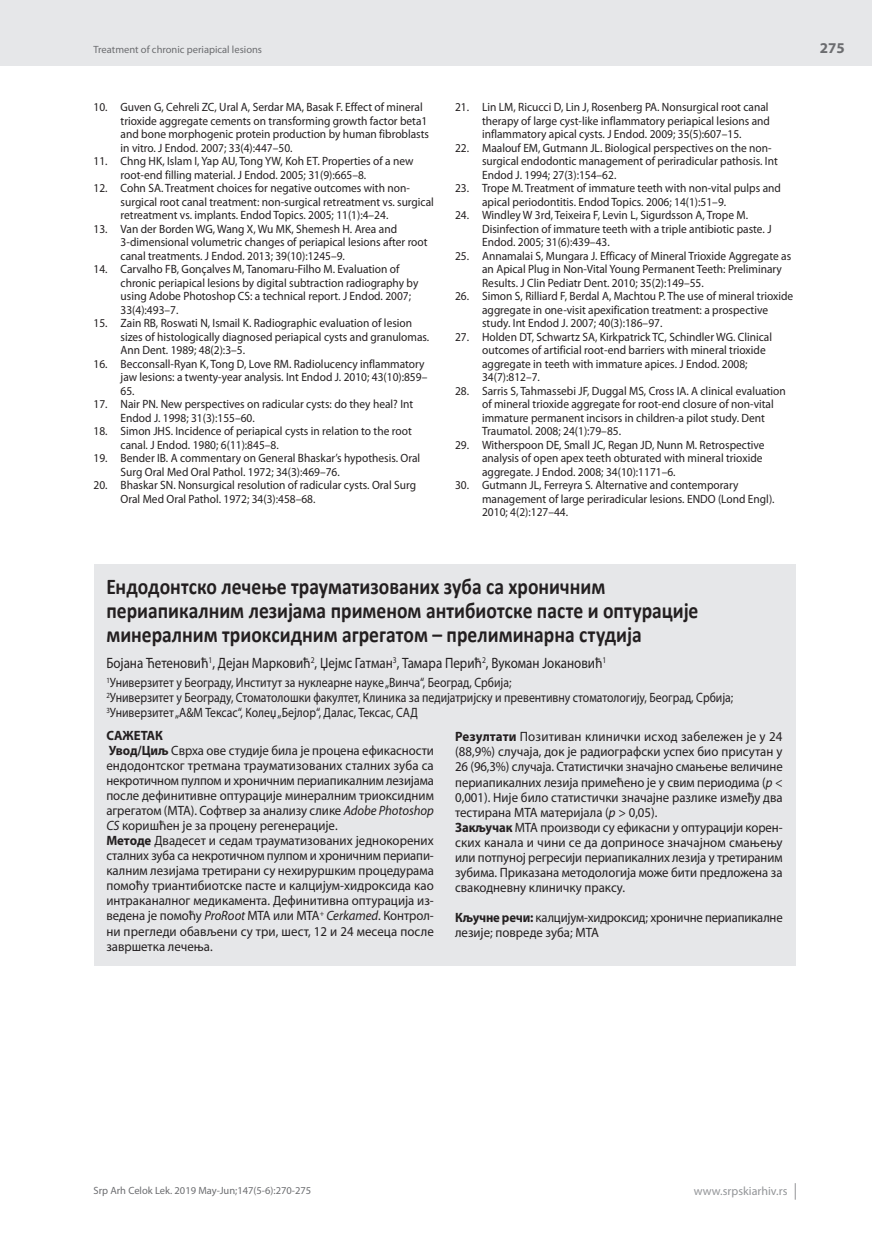
<style>
.page{position:relative;width:872px;height:1234px;background:#fff}
.page>*{position:absolute;margin:0;border:0;box-sizing:border-box;transform-origin:0 0}
.t1{font:700 22.5px/24px "Calibri";color:#231f20;scale:.87 1}
.t2{font:15px "Myriad Pro";color:#231f20;scale:.87 1}
.t3{font:700 15px "Myriad Pro";color:#6c6d70}
.t4{font:13.5px/15px "Myriad Pro";color:#231f20;scale:.95 1}
.t5{font:13.5px/15px "Myriad Pro";color:#231f20;scale:.96 1}
.t6{font:13.5px/15px "Myriad Pro";color:#231f20;scale:.87 1}
.t7{font:13.5px/15px "Myriad Pro";color:#231f20;scale:.94 1}
.t8{font:12px/13.5px "Myriad Pro";color:#231f20;scale:.95 1}
.t9{font:12px "Myriad Pro";color:#939598}
.t10{font:10.5px "Myriad Pro";color:#6c6d70}
.s1{font-weight:700}
.s2{font-style:italic}
</style>
<div class="page">
<div style="left:0;top:0;width:872px;height:66px;background:#e6e7e9"></div>
<svg style="left:795px;top:1183px;width:1px;height:16px"></svg>
<div style="left:94px;top:564px;width:701px;height:400px;background:#e6e7e9"></div>
<p class="t10" style="left:94px;top:43px;width:170px">Treatment of chronic periapical lesions</p>
<p class="t8" style="left:121px;top:100px;width:326px;text-indent:-27px">10. Guven G, Cehreli ZC, Ural A, Serdar MA, Basak F. Effect of mineral trioxide aggregate cements on transforming growth factor beta1 and bone morphogenic protein production by human fibroblasts in vitro. J Endod. 2007; 33(4):447–50.</p>
<p class="t8" style="left:121px;top:154px;width:310px;text-indent:-27px">11. Chng HK, Islam I, Yap AU, Tong YW, Koh ET. Properties of a new root-end filling material. J Endod. 2005; 31(9):665–8.</p>
<p class="t8" style="left:121px;top:181px;width:331px;text-indent:-27px">12. Cohn SA. Treatment choices for negative outcomes with non&shy;surgical root canal treatment: non-surgical retreatment vs. surgical retreatment vs. implants. Endod Topics. 2005; 11(1):4–24.</p>
<p class="t8" style="left:121px;top:222px;width:325px;text-indent:-27px">13. Van der Borden WG, Wang X, Wu MK, Shemesh H. Area and<br>3-dimensional volumetric changes of periapical lesions after root canal treatments. J Endod. 2013; 39(10):1245–9.</p>
<p class="t8" style="left:121px;top:262px;width:315px;text-indent:-27px">14. Carvalho FB, Gonçalves M, Tanomaru-Filho M. Evaluation of chronic periapical lesions by digital subtraction radiography by using Adobe Photoshop CS: a technical report. J Endod. 2007; 33(4):493–7.</p>
<p class="t8" style="left:121px;top:316px;width:326px;text-indent:-27px">15. Zain RB, Roswati N, Ismail K. Radiographic evaluation of lesion sizes of histologically diagnosed periapical cysts and granulomas.<br>Ann Dent. 1989; 48(2):3–5.</p>
<p class="t8" style="left:121px;top:357px;width:324px;text-indent:-27px">16. Becconsall-Ryan K, Tong D, Love RM. Radiolucency inflammatory jaw lesions: a twenty-year analysis. Int Endod J. 2010; 43(10):859–<br>65.</p>
<p class="t8" style="left:121px;top:397px;width:309px;text-indent:-27px">17. Nair PN. New perspectives on radicular cysts: do they heal? Int<br>Endod J. 1998; 31(3):155–60.</p>
<p class="t8" style="left:121px;top:424px;width:308px;text-indent:-27px">18. Simon JHS. Incidence of periapical cysts in relation to the root canal. J Endod. 1980; 6(11):845–8.</p>
<p class="t8" style="left:121px;top:451px;width:317px;text-indent:-27px">19. Bender IB. A commentary on General Bhaskar’s hypothesis. Oral<br>Surg Oral Med Oral Pathol. 1972; 34(3):469–76.</p>
<p class="t8" style="left:121px;top:478px;width:312px;text-indent:-27px">20. Bhaskar SN. Nonsurgical resolution of radicular cysts. Oral Surg<br>Oral Med Oral Pathol. 1972; 34(3):458–68.</p>
<p class="t8" style="left:482px;top:100px;width:304px;text-align:justify;text-indent:-27px">21. Lin LM, Ricucci D, Lin J, Rosenberg PA. Nonsurgical root canal therapy of large cyst-like inflammatory periapical lesions and inflammatory apical cysts. J Endod. 2009; 35(5):607–15.</p>
<p class="t8" style="left:482px;top:141px;width:313px;text-indent:-27px">22. Maalouf EM, Gutmann JL. Biological perspectives on the non&shy;surgical endodontic management of periradicular pathosis. Int<br>Endod J. 1994; 27(3):154–62.</p>
<p class="t8" style="left:482px;top:181px;width:316px;text-indent:-27px">23. Trope M. Treatment of immature teeth with non-vital pulps and apical periodontitis. Endod Topics. 2006; 14(1):51–9.</p>
<p class="t8" style="left:482px;top:208px;width:306px;text-indent:-27px">24. Windley W 3rd, Teixeira F, Levin L, Sigurdsson A, Trope M.<br>Disinfection of immature teeth with a triple antibiotic paste. J<br>Endod. 2005; 31(6):439–43.</p>
<p class="t8" style="left:482px;top:249px;width:327px;text-indent:-27px">25. Annamalai S, Mungara J. Efficacy of Mineral Trioxide Aggregate as an Apical Plug in Non-Vital Young Permanent Teeth: Preliminary<br>Results. J Clin Pediatr Dent. 2010; 35(2):149–55.</p>
<p class="t8" style="left:482px;top:289px;width:329px;text-indent:-27px">26. Simon S, Rilliard F, Berdal A, Machtou P. The use of mineral trioxide aggregate in one-visit apexification treatment: a prospective study. Int Endod J. 2007; 40(3):186–97.</p>
<p class="t8" style="left:482px;top:330px;width:307px;text-indent:-27px">27. Holden DT, Schwartz SA, Kirkpatrick TC, Schindler WG. Clinical outcomes of artificial root-end barriers with mineral trioxide aggregate in teeth with immature apices. J Endod. 2008; 34(7):812–7.</p>
<p class="t8" style="left:482px;top:384px;width:321px;text-indent:-27px">28. Sarris S, Tahmassebi JF, Duggal MS, Cross IA. A clinical evaluation of mineral trioxide aggregate for root-end closure of non-vital immature permanent incisors in children-a pilot study. Dent Traumatol. 2008; 24(1):79–85.</p>
<p class="t8" style="left:482px;top:438px;width:299px;text-indent:-27px">29. Witherspoon DE, Small JC, Regan JD, Nunn M. Retrospective analysis of open apex teeth obturated with mineral trioxide aggregate. J Endod. 2008; 34(10):1171–6.</p>
<p class="t8" style="left:482px;top:478px;width:309px;text-indent:-27px">30. Gutmann JL, Ferreyra S. Alternative and contemporary management of large periradicular lesions. ENDO (Lond Engl).<br>2010; 4(2):127–44.</p>
<h1 class="t1" style="left:106px;top:573px;width:682px">Ендодонтско лечење трауматизованих зуба са хроничним периапикалним лезијама применом антибиотске пасте и оптурације минералним триоксидним агрегатом – прелиминарна студија</h1>
<p class="t2" style="left:106px;top:653px;width:576px">Бојана Ћетеновић<sup>1</sup>, Дејан Марковић<sup>2</sup>, Џејмс Гатман<sup>3</sup>, Тамара Перић<sup>2</sup>, Вукоман Јокановић<sup>1</sup></p>
<p class="t6" style="left:106px;top:675px;width:722px"><sup>1</sup>Универзитет у Београду, Институт за нуклеарне науке „Винча“, Београд, Србија;<br><sup>2</sup>Универзитет у Београду, Стоматолошки факултет, Клиника за педијатријску и превентивну стоматологију, Београд, Србија;<br><sup>3</sup>Универзитет „А&amp;М Тексас“, Колеџ „Бејлор“, Далас, Тексас, САД</p>
<p class="t4" style="left:106px;top:728px;width:346px"><span class="s1">САЖЕТАК<br>Увод/Циљ</span> Сврха ове студије била је процена ефикасности ендодонтског третмана трауматизованих сталних зуба са некротичном пулпом и хроничним периапикалним лезијама после дефинитивне оптурације минералним триоксидним агрегатом (МТА). Софтвер за анализу слике <span class="s2">Adobe Photoshop CS</span> коришћен је за процену регенерације.<br><span class="s1">Методе</span> Двадесет и седам трауматизованих једнокорених сталних зуба са некротичном пулпом и хроничним периапи&shy;калним лезијама третирани су нехируршким процедурама помоћу триантибиотске пасте и калцијум-хидроксида као интраканалног медикамента. Дефинитивна оптурација из&shy;ведена је помоћу <span class="s2">ProRoot</span> MTA или MTA<sup>+</sup> <span class="s2">Cerkamed</span>. Контрол&shy;ни прегледи обављени су три, шест, 12 и 24 месеца после завршетка лечења.</p>
<p class="t5" style="left:455px;top:729px;width:343px"><span class="s1">Резултати</span> Позитиван клинички исход забележен је у 24 (88,9%) случаја, док је радиографски успех био присутан у 26 (96,3%) случаја. Статистички значајно смањење величине периапикалних лезија примећено је у свим периодима (<span class="s2">p</span> &lt; 0,001). Није било статистички значајне разлике између два тестирана МТА материјала (<span class="s2">p</span> &gt; 0,05).<br><span class="s1">Закључак</span> MTA производи су ефикасни у оптурацији корен&shy;ских канала и чини се да доприносе значајном смањењу или потпуној регресији периапикалних лезија у третираним зубима. Приказана методологија може бити предложена за свакодневну клиничку праксу.</p>
<p class="t7" style="left:455px;top:909px;width:350px"><span class="s1">Кључне речи:</span> калцијум-хидроксид; хроничне периапикалне лезије; повреде зуба; MTA</p>
<p class="t3" style="left:820px;top:38px;width:26px">275</p>
<p class="t10" style="left:94px;top:1184px;width:219px">Srp Arh Celok Lek. 2019 May-Jun;147(5-6):270-275</p>
<p class="t9" style="left:694px;top:1183px;width:95px">www.srpskiarhiv.rs</p>
</div>
